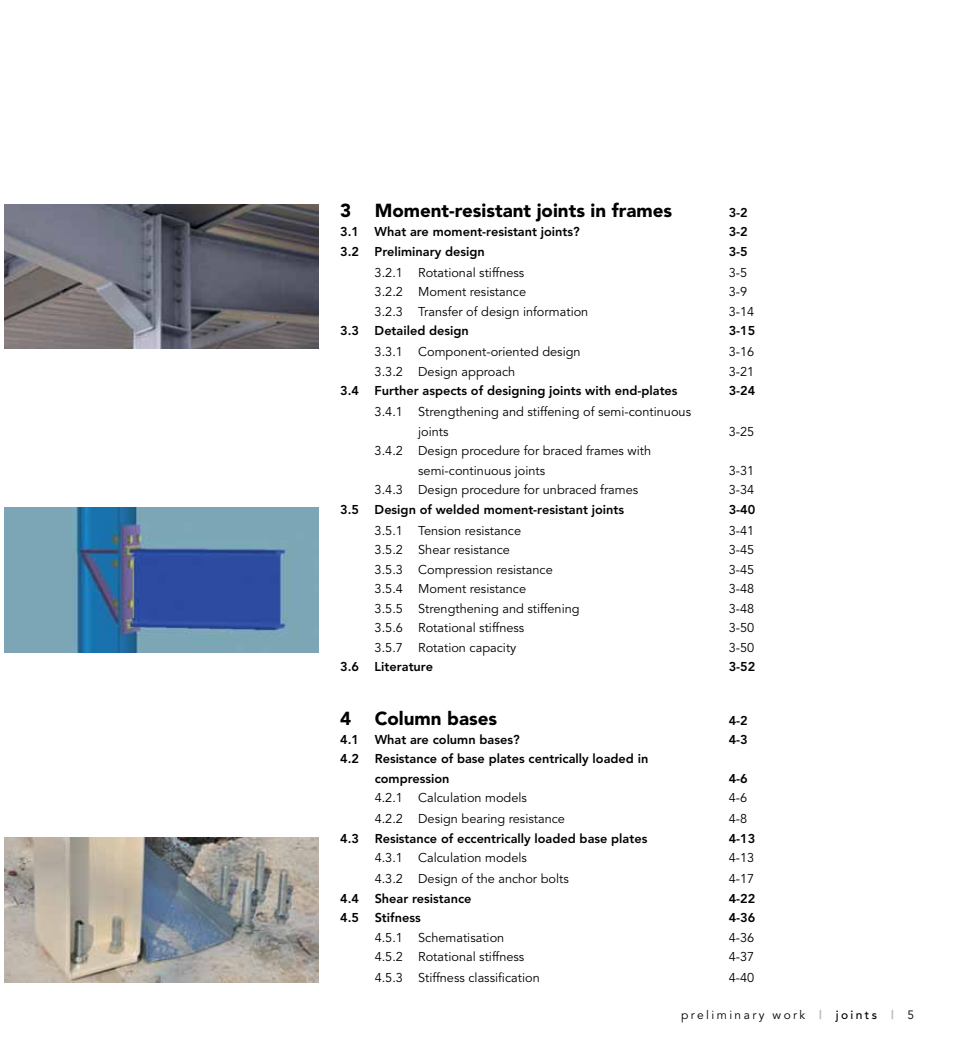
<style>
.page{position:relative;width:978px;height:1063px;background:#fff}
.page>*{position:absolute;margin:0;border:0;box-sizing:border-box;transform-origin:0 0}
.t1{font:900 18.75px "Avenir";color:#000}
.t2{font:12.75px/19.5px "Avenir";color:#000}
.t3{font:800 12.75px/19.5px "Avenir";color:#000}
.t4{font:12px "Avenir";letter-spacing:.2em;color:#000}
.s1{font-weight:900;color:#bcbec0}
.s2{font-weight:500}
</style>
<div class="page">
<img style="left:4px;top:204px;width:315px;height:145px">
<img style="left:4px;top:507px;width:315px;height:145px">
<img style="left:4px;top:838px;width:315px;height:144px">
<h1 class="t1" style="left:340px;top:203px;width:333px">3 Moment-resistant joints in frames</h1>
<p class="t3" style="left:729px;top:204px;width:21px">3-2</p>
<p class="t3" style="left:340px;top:223px;width:241px">3.1 What are moment-resistant joints?</p>
<p class="t3" style="left:729px;top:223px;width:21px">3-2</p>
<p class="t3" style="left:340px;top:243px;width:146px">3.2 Preliminary design</p>
<p class="t3" style="left:729px;top:243px;width:21px">3-5</p>
<p class="t2" style="left:375px;top:264px;width:151px">3.2.1 Rotational stiffness</p>
<p class="t2" style="left:729px;top:264px;width:20px">3-5</p>
<p class="t2" style="left:375px;top:284px;width:153px">3.2.2 Moment resistance</p>
<p class="t2" style="left:729px;top:284px;width:20px">3-9</p>
<p class="t2" style="left:375px;top:303px;width:215px">3.2.3 Transfer of design information</p>
<p class="t2" style="left:729px;top:303px;width:27px">3-14</p>
<p class="t3" style="left:340px;top:322px;width:130px">3.3 Detailed design</p>
<p class="t3" style="left:729px;top:322px;width:28px">3-15</p>
<p class="t2" style="left:375px;top:344px;width:207px">3.3.1 Component-oriented design</p>
<p class="t2" style="left:729px;top:344px;width:27px">3-16</p>
<p class="t2" style="left:375px;top:363px;width:142px">3.3.2 Design approach</p>
<p class="t2" style="left:729px;top:363px;width:27px">3-21</p>
<p class="t3" style="left:340px;top:382px;width:339px">3.4 Further aspects of designing joints with end-plates</p>
<p class="t3" style="left:729px;top:382px;width:28px">3-24</p>
<p class="t2" style="left:418px;top:404px;width:274px;text-indent:-44px">3.4.1 Strengthening and stiffening of semi-continuous joints</p>
<p class="t2" style="left:729px;top:423px;width:27px">3-25</p>
<p class="t2" style="left:418px;top:443px;width:235px;text-indent:-44px">3.4.2 Design procedure for braced frames with semi-continuous joints</p>
<p class="t2" style="left:729px;top:462px;width:27px">3-31</p>
<p class="t2" style="left:375px;top:482px;width:265px">3.4.3 Design procedure for unbraced frames</p>
<p class="t2" style="left:729px;top:482px;width:27px">3-34</p>
<p class="t3" style="left:340px;top:501px;width:286px">3.5 Design of welded moment-resistant joints</p>
<p class="t3" style="left:729px;top:501px;width:28px">3-40</p>
<p class="t2" style="left:375px;top:522px;width:148px">3.5.1 Tension resistance</p>
<p class="t2" style="left:729px;top:522px;width:27px">3-41</p>
<p class="t2" style="left:375px;top:542px;width:137px">3.5.2 Shear resistance</p>
<p class="t2" style="left:729px;top:542px;width:27px">3-45</p>
<p class="t2" style="left:375px;top:561px;width:180px">3.5.3 Compression resistance</p>
<p class="t2" style="left:729px;top:561px;width:27px">3-45</p>
<p class="t2" style="left:375px;top:581px;width:153px">3.5.4 Moment resistance</p>
<p class="t2" style="left:729px;top:581px;width:27px">3-48</p>
<p class="t2" style="left:375px;top:600px;width:206px">3.5.5 Strengthening and stiffening</p>
<p class="t2" style="left:729px;top:600px;width:27px">3-48</p>
<p class="t2" style="left:375px;top:620px;width:151px">3.5.6 Rotational stiffness</p>
<p class="t2" style="left:729px;top:620px;width:27px">3-50</p>
<p class="t2" style="left:375px;top:639px;width:143px">3.5.7 Rotation capacity</p>
<p class="t2" style="left:729px;top:639px;width:27px">3-50</p>
<p class="t3" style="left:340px;top:658px;width:94px">3.6 Literature</p>
<p class="t3" style="left:729px;top:658px;width:28px">3-52</p>
<h1 class="t1" style="left:340px;top:710px;width:159px">4 Column bases</h1>
<p class="t3" style="left:729px;top:711px;width:21px">4-2</p>
<p class="t3" style="left:340px;top:731px;width:181px">4.1 What are column bases?</p>
<p class="t3" style="left:729px;top:731px;width:21px">4-3</p>
<p class="t3" style="left:375px;top:750px;width:275px;text-indent:-35px">4.2 Resistance of base plates centrically loaded in compression</p>
<p class="t3" style="left:729px;top:770px;width:21px">4-6</p>
<p class="t2" style="left:375px;top:790px;width:154px">4.2.1 Calculation models</p>
<p class="t2" style="left:729px;top:790px;width:20px">4-6</p>
<p class="t2" style="left:375px;top:811px;width:192px">4.2.2 Design bearing resistance</p>
<p class="t2" style="left:729px;top:811px;width:20px">4-8</p>
<p class="t3" style="left:340px;top:830px;width:309px">4.3 Resistance of eccentrically loaded base plates</p>
<p class="t3" style="left:729px;top:830px;width:28px">4-13</p>
<p class="t2" style="left:375px;top:850px;width:154px">4.3.1 Calculation models</p>
<p class="t2" style="left:729px;top:850px;width:27px">4-13</p>
<p class="t2" style="left:375px;top:871px;width:196px">4.3.2 Design of the anchor bolts</p>
<p class="t2" style="left:729px;top:871px;width:27px">4-17</p>
<p class="t3" style="left:340px;top:890px;width:133px">4.4 Shear resistance</p>
<p class="t3" style="left:729px;top:890px;width:28px">4-22</p>
<p class="t3" style="left:340px;top:909px;width:82px">4.5 Stifness</p>
<p class="t3" style="left:729px;top:909px;width:28px">4-36</p>
<p class="t2" style="left:375px;top:929px;width:131px">4.5.1 Schematisation</p>
<p class="t2" style="left:729px;top:929px;width:27px">4-36</p>
<p class="t2" style="left:375px;top:949px;width:151px">4.5.2 Rotational stiffness</p>
<p class="t2" style="left:729px;top:949px;width:27px">4-37</p>
<p class="t2" style="left:375px;top:970px;width:167px">4.5.3 Stiffness classification</p>
<p class="t2" style="left:729px;top:970px;width:27px">4-40</p>
<p class="t4" style="left:681px;top:1009px;width:235px">preliminary work <span class="s1">|</span> <span class="s2">joints</span> <span class="s1">|</span> 5</p>
</div>
